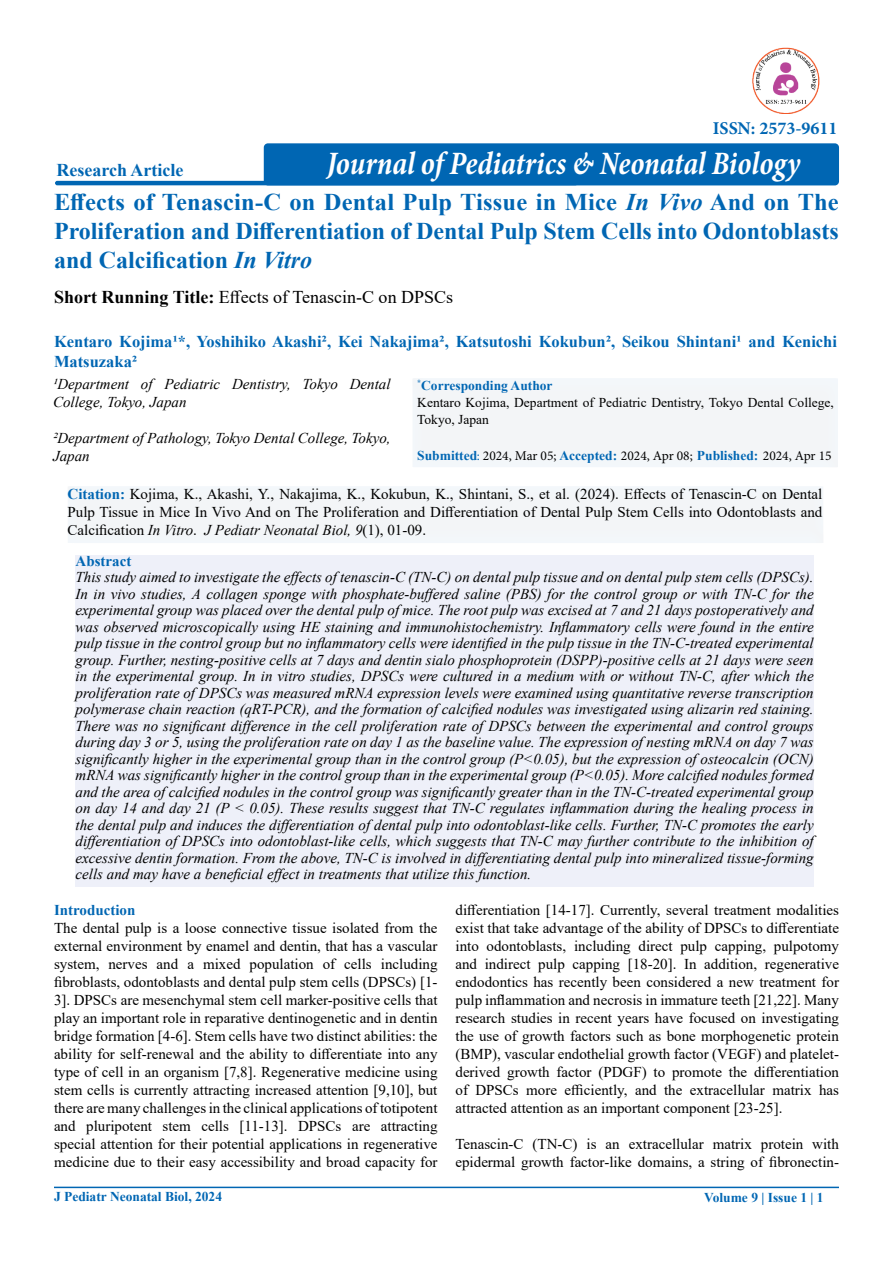
<style>
.page{position:relative;width:893px;height:1263px;background:#fff}
.page>*{position:absolute;margin:0;border:0;box-sizing:border-box;transform-origin:0 0}
.t1{font:italic 700 condensed 33px "Minion Pro";letter-spacing:-.005em;color:#fff;scale:.92 1}
.t2{font:700 24px/28.8px "Times New Roman";color:#0066b3;text-align:justify}
.t3{font:18px "Times New Roman";color:#000}
.t4{font:700 18px "Times New Roman";color:#0066b3}
.t5{font:700 18px "Minion Pro";color:#0066b3}
.t6{font:700 16.5px/19.8px "Times New Roman";color:#0066b3}
.t7{font:italic 15px/16.5px "Times New Roman";color:#000}
.t8{font:15px/18px "Times New Roman";color:#000;text-align:justify}
.t9{font:700 15px "Times New Roman";color:#0066b3}
.t10{font:13.5px/17.2px "Times New Roman";color:#000}
.t11{font:13.5px "Minion Pro";color:#000}
.t12{font:700 13.5px "Times New Roman";color:#0066b3}
.s1{font-style:italic}
.s2{font-weight:700}
.s3{font-weight:700;color:#0066b3}
.s4{font-family:"Times New Roman";font-weight:700;color:#0066b3}
.s5{color:#0066b3}
</style>
<div class="page">
<div style="left:54px;top:476px;width:783px;height:69px;background:#f3f6f8"></div>
<hr style="left:55px;top:181px;width:523px;height:4px;background:#0066b3;border-radius:2px">
<hr style="left:54px;top:1187px;width:785px;height:1px;background:#0066b3">
<div style="left:399px;top:368px;width:452px;height:101px;background:#f3f5f7"></div>
<div style="left:76px;top:555px;width:738px;height:332px;background:#eef0f9"></div>
<div style="left:264px;top:143px;width:575px;height:42px;background:#0066b3;border-radius:4px"></div>
<img style="left:752px;top:47px;width:68px;height:67px">
<p class="t5" style="left:713px;top:116px;width:126px">ISSN: 2573-9611</p>
<p class="t4" style="left:56px;top:157px;width:129px">Research Article</p>
<h1 class="t1" style="left:327px;top:141px;width:516px">Journal of Pediatrics &amp; Neonatal Biology</h1>
<h2 class="t2" style="left:54px;top:187px;width:786px">Effects of Tenascin-C on Dental Pulp Tissue in Mice <span class="s1">In Vivo</span> And on The Proliferation and Differentiation of Dental Pulp Stem Cells into Odontoblasts and Calcification <span class="s1">In Vitro</span></h2>
<p class="t3" style="left:54px;top:284px;width:401px"><span class="s2">Short Running Title:</span> Effects of Tenascin-C on DPSCs</p>
<p class="t6" style="left:54px;top:331px;width:785px">Kentaro Kojima1*, Yoshihiko Akashi2, Kei Nakajima2, Katsutoshi Kokubun2, Seikou Shintani1 and Kenichi<br>Matsuzaka2</p>
<p class="t7" style="left:53px;top:375px;width:339px;line-height:18px">1Department of Pediatric Dentistry, Tokyo Dental<br>College, Tokyo, Japan</p>
<p class="t7" style="left:53px;top:429px;width:339px;line-height:18px">2Department of Pathology, Tokyo Dental College, Tokyo,<br>Japan</p>
<p class="t10" style="left:417px;top:376px;width:418px"><sup>*</sup><span class="s3">Corresponding Author<br></span>Kentaro Kojima, Department of Pediatric Dentistry, Tokyo Dental College,<br>Tokyo, Japan</p>
<p class="t11" style="left:417px;top:447px;width:416px"><span class="s4">Submitted</span><span class="s5">:</span> 2024, Mar 05; <span class="s4">Accepted:</span> 2024, Apr 08; <span class="s4">Published:</span> 2024, Apr 15</p>
<p class="t8" style="left:67px;top:485px;width:756px"><span class="s3">Citation:</span> Kojima, K., Akashi, Y., Nakajima, K., Kokubun, K., Shintani, S., et al. (2024). Effects of Tenascin-C on Dental Pulp Tissue in Mice In Vivo And on The Proliferation and Differentiation of Dental Pulp Stem Cells into Odontoblasts and Calcification <span class="s1">In Vitro</span>. <span class="s1">J Pediatr Neonatal Biol, 9</span>(1), 01-09.</p>
<p class="t9" style="left:76px;top:550px;width:57px">Abstract</p>
<p class="t7" style="left:76px;top:568px;width:740px;text-align:justify">This study aimed to investigate the effects of tenascin-C (TN-C) on dental pulp tissue and on dental pulp stem cells (DPSCs).<br>In in vivo studies, A collagen sponge with phosphate-buffered saline (PBS) for the control group or with TN-C for the experimental group was placed over the dental pulp of mice. The root pulp was excised at 7 and 21 days postoperatively and was observed microscopically using HE staining and immunohistochemistry. Inflammatory cells were found in the entire pulp tissue in the control group but no inflammatory cells were identified in the pulp tissue in the TN-C-treated experimental group. Further, nesting-positive cells at 7 days and dentin sialo phosphoprotein (DSPP)-positive cells at 21 days were seen in the experimental group. In in vitro studies, DPSCs were cultured in a medium with or without TN-C, after which the proliferation rate of DPSCs was measured mRNA expression levels were examined using quantitative reverse transcription polymerase chain reaction (qRT-PCR), and the formation of calcified nodules was investigated using alizarin red staining.<br>There was no significant difference in the cell proliferation rate of DPSCs between the experimental and control groups during day 3 or 5, using the proliferation rate on day 1 as the baseline value. The expression of nesting mRNA on day 7 was significantly higher in the experimental group than in the control group (P&lt;0.05), but the expression of osteocalcin (OCN) mRNA was significantly higher in the control group than in the experimental group (P&lt;0.05). More calcified nodules formed and the area of calcified nodules in the control group was significantly greater than in the TN-C-treated experimental group on day 14 and day 21 (P &lt; 0.05). These results suggest that TN-C regulates inflammation during the healing process in the dental pulp and induces the differentiation of dental pulp into odontoblast-like cells. Further, TN-C promotes the early differentiation of DPSCs into odontoblast-like cells, which suggests that TN-C may further contribute to the inhibition of excessive dentin formation. From the above, TN-C is involved in differentiating dental pulp into mineralized tissue-forming cells and may have a beneficial effect in treatments that utilize this function.</p>
<p class="t9" style="left:54px;top:899px;width:83px">Introduction</p>
<p class="t8" style="left:54px;top:918px;width:385px">The dental pulp is a loose connective tissue isolated from the external environment by enamel and dentin, that has a vascular system, nerves and a mixed population of cells including fibroblasts, odontoblasts and dental pulp stem cells (DPSCs) [1- 3]. DPSCs are mesenchymal stem cell marker-positive cells that play an important role in reparative dentinogenetic and in dentin bridge formation [4-6]. Stem cells have two distinct abilities: the ability for self-renewal and the ability to differentiate into any type of cell in an organism [7,8]. Regenerative medicine using stem cells is currently attracting increased attention [9,10], but there are many challenges in the clinical applications of totipotent and pluripotent stem cells [11-13]. DPSCs are attracting special attention for their potential applications in regenerative medicine due to their easy accessibility and broad capacity for</p>
<p class="t8" style="left:455px;top:900px;width:385px">differentiation [14-17]. Currently, several treatment modalities exist that take advantage of the ability of DPSCs to differentiate into odontoblasts, including direct pulp capping, pulpotomy and indirect pulp capping [18-20]. In addition, regenerative endodontics has recently been considered a new treatment for pulp inflammation and necrosis in immature teeth [21,22]. Many research studies in recent years have focused on investigating the use of growth factors such as bone morphogenetic protein (BMP), vascular endothelial growth factor (VEGF) and platelet&shy;derived growth factor (PDGF) to promote the differentiation of DPSCs more efficiently, and the extracellular matrix has attracted attention as an important component [23-25].</p>
<p class="t8" style="left:455px;top:1134px;width:385px">Tenascin-C (TN-C) is an extracellular matrix protein with epidermal growth factor-like domains, a string of fibronectin-</p>
<p class="t12" style="left:54px;top:1187px;width:170px">J Pediatr Neonatal Biol, 2024</p>
<p class="t12" style="left:704px;top:1187px;width:121px">Volume 9 | Issue 1 | 1</p>
</div>
